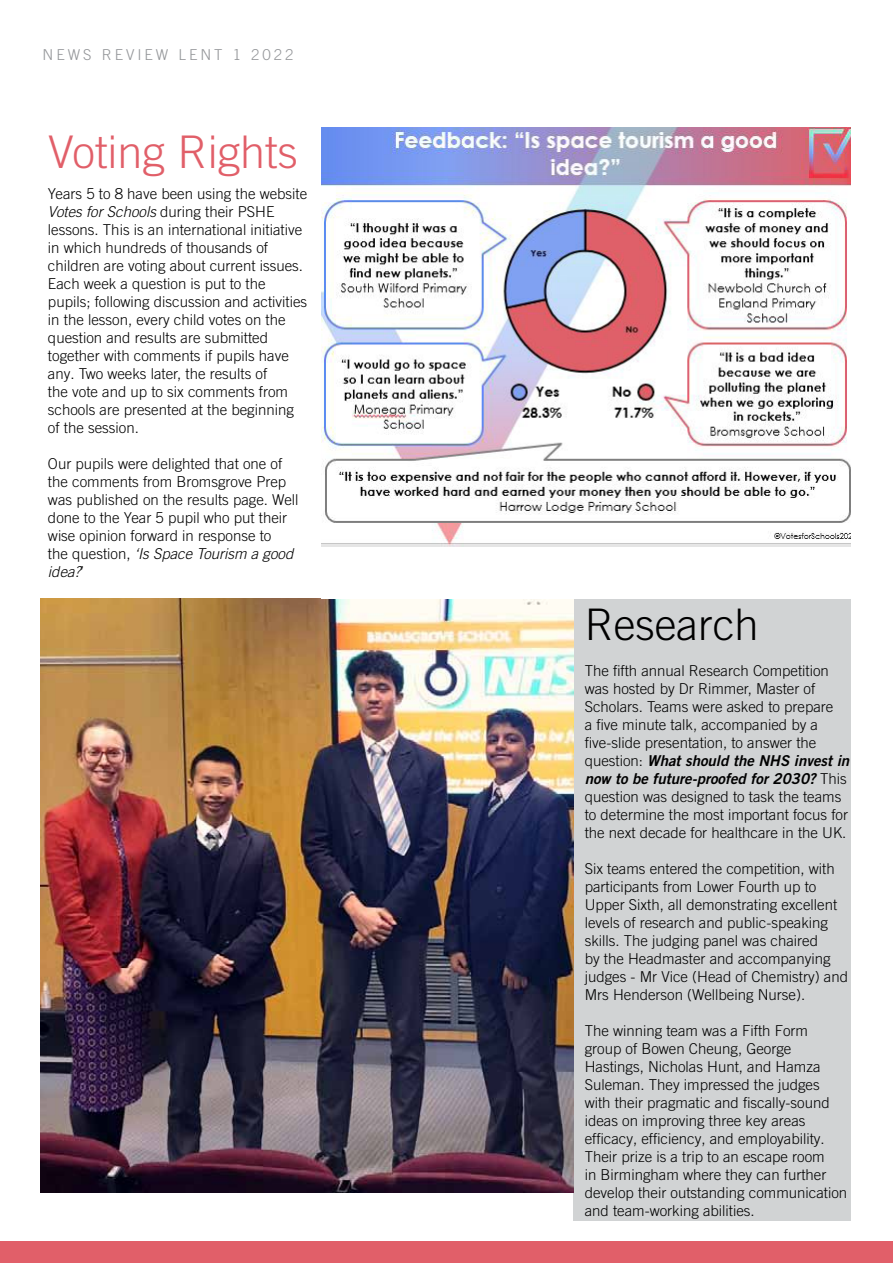
<style>
.page{position:relative;width:893px;height:1263px;background:#fff}
.page>*{position:absolute;margin:0;border:0;box-sizing:border-box;transform-origin:0 0}
.t1{font:300 45px "Trade Gothic LT Com";color:#e15f69}
.t2{font:300 43.5px "Trade Gothic LT Com";color:#000}
.t3{font:300 15px/18px "Trade Gothic LT Com";color:#000}
.t4{font:15px/18px "Trade Gothic LT Com Bd 2 Obl";color:#000}
.t5{font:300 15px "Trade Gothic LT Com";letter-spacing:.2em;color:#939598}
.s1{font-style:italic}
.s2{font-family:"Trade Gothic LT Com";font-weight:300}
</style>
<div class="page">
<div style="left:573px;top:599px;width:266px;height:621px;background:#d1d3d4"></div>
<div style="left:0;top:1242px;width:892px;height:21px;background:#e15f69"></div>
<img style="left:41px;top:599px;width:532px;height:594px">
<div style="left:585px;top:599px;width:265px;height:621px;background:#d1d3d4"></div>
<img style="left:321px;top:128px;width:529px;height:418px">
<p class="t5" style="left:43px;top:46px;width:253px">news review LEN T 1 2022</p>
<h1 class="t1" style="left:48px;top:125px;width:251px">Voting R ights</h1>
<p class="t3" style="left:48px;top:185px;width:261px">Years 5 to 8 have been using the website <span class="s1">Votes for Schools</span> during their PSHE lessons. This is an international initiative in which hundreds of thousands of children are voting about current issues.<br>Each week a question is put to the pupils; following discussion and activities in the lesson, every child votes on the question and results are submitted together with comments if pupils have any. Two weeks later, the results of<br>the vote and up to six comments from schools are presented at the beginning of the session.</p>
<p class="t3" style="left:48px;top:455px;width:252px">Our pupils were delighted that one of the comments from Bromsgrove Prep was published on the results page. Well done to the Year 5 pupil who put their wise opinion forward in response to<br>the question, <span class="s1">‘Is Space Tourism a good idea?</span>’</p>
<h2 class="t2" style="left:585px;top:599px;width:175px">R esearch</h2>
<p class="t3" style="left:585px;top:662px;width:250px">The fifth annual Research Competition was hosted by Dr R immer, Master of Scholars. Teams were asked to prepare a five minute talk, accompanied by a five-slide presentation, to answer the</p>
<p class="t4" style="left:585px;top:751px;width:266px"><span class="s2">question:</span> What should the NHS invest in now to be future-proofed for 2030? <span class="s2">This</span></p>
<p class="t3" style="left:585px;top:788px;width:265px">question was designed to task the teams to determine the most important focus for the next decade for healthcare in the UK.</p>
<p class="t3" style="left:585px;top:860px;width:265px">Six teams entered the competition, with participants from Lower Fourth up to Upper Sixth, all demonstrating excellent levels of research and public-speaking skills. The judging panel was chaired<br>by the Headmaster and accompanying judges - Mr Vice (Head of Chemistry) and Mrs Henderson (Wellbeing N urse).</p>
<p class="t3" style="left:585px;top:1022px;width:264px">The winning team was a Fifth Form group of Bowen Cheung, George Hastings, N icholas Hunt, and Hamza Suleman. They impressed the judges with their pragmatic and fiscally-sound ideas on improving three key areas efficacy, efficiency, and employability.<br>Their prize is a trip to an escape room<br>in Birmingham where they can further develop their outstanding communication and team-working abilities.</p>
</div>
